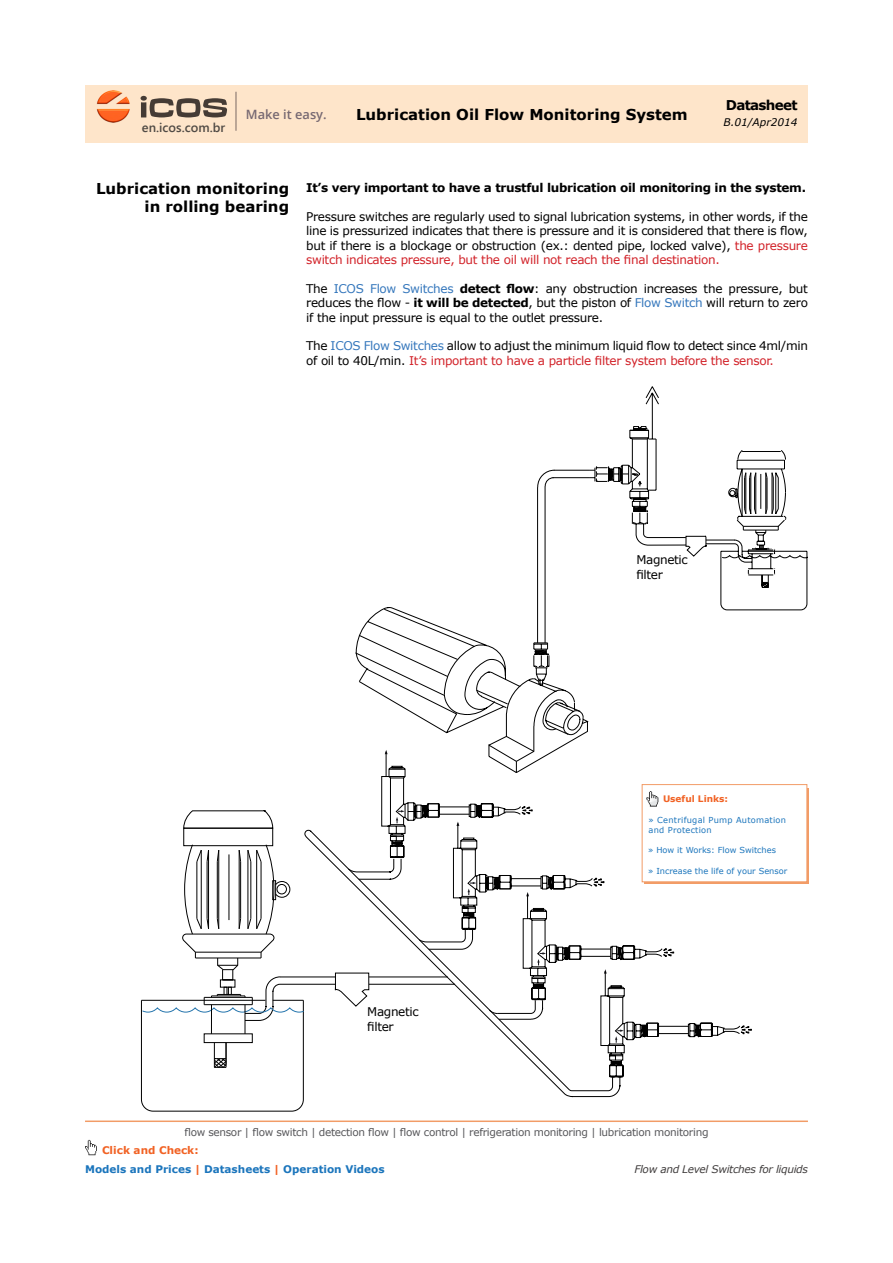
<style>
.page{position:relative;width:893px;height:1263px;background:#fff}
.page>*{position:absolute;margin:0;border:0;box-sizing:border-box;transform-origin:0 0}
.t1{font:700 15px/18px "Verdana";color:#000;text-align:right}
.t2{font:700 13.5px "Verdana";letter-spacing:-.05em;color:#000}
.t3{font:600 12.75px "Segoe UI";color:#514b45}
.t4{font:600 12.75px "Open Sans";color:#776972}
.t5{font:12px/14.4px "Verdana";letter-spacing:-.025em;color:#000}
.t6{font:700 12px "Verdana";letter-spacing:-.025em;color:#000}
.t7{font:10.5px "Verdana";letter-spacing:-.03em;color:#57575a}
.t8{font:700 10.5px "Verdana";color:#1b75bc}
.t9{font:italic 10.5px "Verdana";letter-spacing:-.03em;color:#403d3d}
.t10{font:700 10.5px "Verdana";color:#f16224}
.t11{font:italic 10.5px "Verdana";color:#000}
.t12{font:700 9px "Verdana";color:#f16224}
.t13{font:8.25px "Verdana";color:#1b75bc}
.t14{font:8.25px/9.9px "Verdana";letter-spacing:.03em;color:#1b75bc}
.s1{color:#d22229}
.s2{color:#3577bc}
.s3{font-weight:700}
.s4{color:#f16224}
</style>
<div class="page">
<div style="left:85px;top:85px;width:723px;height:58px;background:#fee5ca"></div>
<svg style="left:141px;top:96px;width:86px;height:21px"></svg>
<img style="left:97px;top:91px;width:33px;height:32px">
<hr style="left:236px;top:92px;width:1px;height:39px;background:#796963">
<hr style="left:85px;top:1120px;width:723px;height:2px;background:#f29c67">
<svg style="left:85px;top:1140px;width:12px;height:15px"></svg>
<svg style="left:356px;top:471px;width:233px;height:279px"></svg>
<svg style="left:548px;top:386px;width:238px;height:281px"></svg>
<div style="left:642px;top:784px;width:165px;height:98px;background:#fff;border:1px solid #f29c67"></div>
<svg style="left:141px;top:750px;width:611px;height:361px"></svg>
<p class="t3" style="left:142px;top:119px;width:85px">en.icos.com.br</p>
<p class="t4" style="left:246px;top:105px;width:82px">Make it easy.</p>
<p class="t1" style="left:356px;top:105px;width:333px">Lubrication Oil Flow Monitoring System</p>
<p class="t2" style="left:726px;top:96px;width:73px">Datasheet</p>
<p class="t11" style="left:723px;top:115px;width:76px">B.01/Apr2014</p>
<p class="t1" style="left:96px;top:179px;width:195px">Lubrication monitoring in rolling bearing</p>
<p class="t6" style="left:306px;top:180px;width:501px">It’s very important to have a trustful lubrication oil monitoring in the system.</p>
<p class="t5" style="left:306px;top:209px;width:503px;text-align:justify">Pressure switches are regularly used to signal lubrication systems, in other words, if the line is pressurized indicates that there is pressure and it is considered that there is flow, but if there is a blockage or obstruction (ex.: dented pipe, locked valve), <span class="s1">the pressure switch indicates pressure, but the oil will not reach the final destination.</span></p>
<p class="t5" style="left:306px;top:281px;width:503px;text-align:justify">The <span class="s2">ICOS Flow Switches</span> <span class="s3">detect flow</span>: any obstruction increases the pressure, but reduces the flow - <span class="s3">it will be detected</span>, but the piston of <span class="s2">Flow Switch</span> will return to zero if the input pressure is equal to the outlet pressure.</p>
<p class="t5" style="left:306px;top:338px;width:503px">The <span class="s2">ICOS Flow Switches</span> allow to adjust the minimum liquid flow to detect since 4ml/min of oil to 40L/min. <span class="s1">It’s important to have a particle filter system before the sensor.</span></p>
<p class="t5" style="left:636px;top:551px;width:53px;line-height:15px">Magnetic filter</p>
<p class="t5" style="left:367px;top:1004px;width:53px;line-height:15px">Magnetic filter</p>
<p class="t12" style="left:663px;top:793px;width:67px">Useful Links:</p>
<p class="t14" style="left:648px;top:815px;width:139px">» Centrifugal Pump Automation and Protection</p>
<p class="t13" style="left:648px;top:845px;width:129px">» How it Works: Flow Switches</p>
<p class="t13" style="left:648px;top:865px;width:141px">» Increase the life of your Sensor</p>
<p class="t7" style="left:184px;top:1125px;width:526px">flow sensor | flow switch | detection flow | flow control | refrigeration monitoring | lubrication monitoring</p>
<p class="t10" style="left:102px;top:1143px;width:98px">Click and Check:</p>
<p class="t8" style="left:85px;top:1162px;width:301px">Models and Prices <span class="s4">|</span> Datasheets <span class="s4">|</span> Operation Videos</p>
<p class="t9" style="left:634px;top:1162px;width:175px">Flow and Level Switches for liquids</p>
</div>
